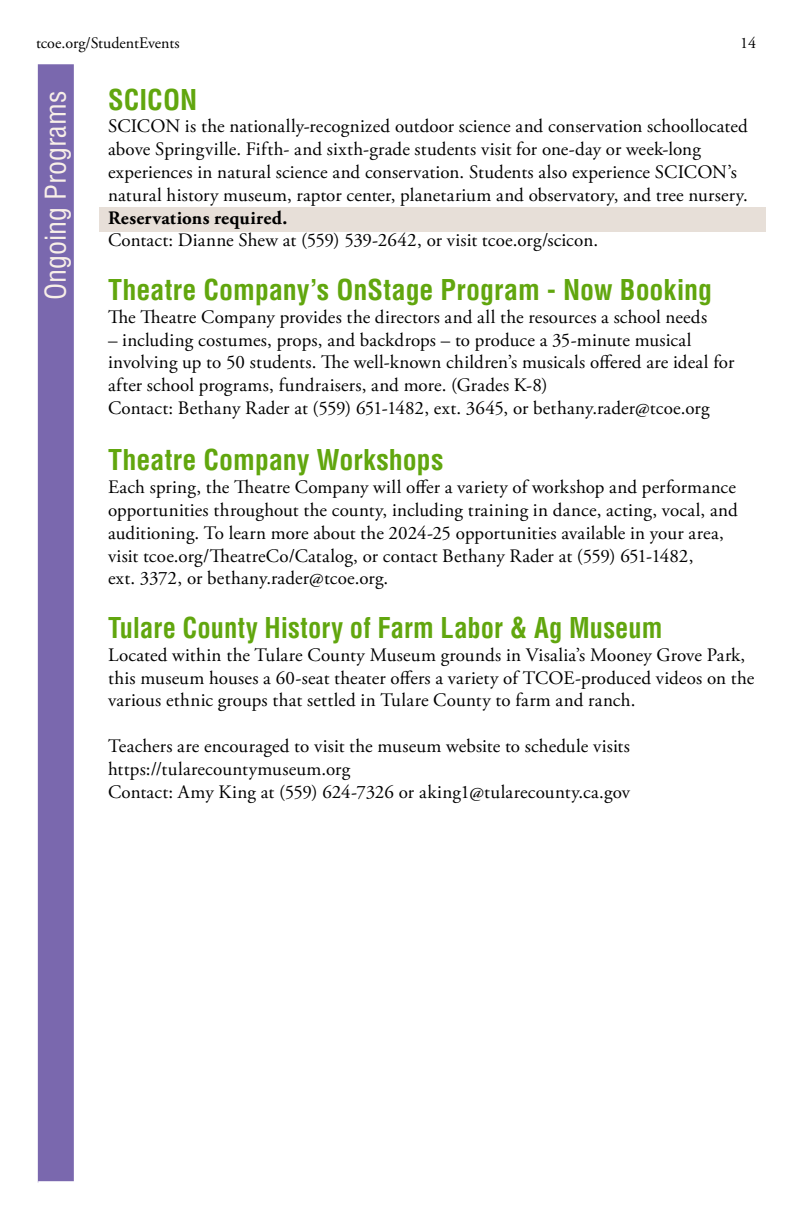
<style>
.page{position:relative;width:792px;height:1224px;background:#fff}
.page>*{position:absolute;margin:0;border:0;box-sizing:border-box;transform-origin:0 0}
.t1{font:700 condensed 28px "Helvetica LT Std";color:#61a60e}
.t2{font:700 condensed 28px "Helvetica LT Std";color:#61a60e;scale:.95 1}
.t3{font:condensed 28px "Helvetica LT Std";color:#f8efe8}
.t4{font:19px/22.8px "Adobe Garamond Pro";letter-spacing:.01em;color:#000}
.t5{font:700 19px "Adobe Garamond Pro";letter-spacing:.015em;color:#000}
.t6{font:16px "Adobe Garamond Pro";color:#000}
</style>
<div class="page">
<div style="left:99px;top:207px;width:667px;height:25px;background:#e7dfd8"></div>
<div style="left:38px;top:64px;width:36px;height:1119px;background:#7a68ae"></div>
<p class="t6" style="left:36px;top:33px;width:145px">tcoe.org/StudentEvents</p>
<p class="t6" style="left:740px;top:33px;width:17px">14</p>
<h1 class="t3" style="left:38px;top:300px;width:211px;rotate:-90deg">Ongoing Programs</h1>
<h1 class="t1" style="left:108px;top:82px;width:91px">SCICON</h1>
<p class="t4" style="left:108px;top:116px;width:641px">SCICON is the nationally-recognized outdoor science and conservation schoollocated above Springville. Fifth- and sixth-grade students visit for one-day or week-long experiences in natural science and conservation. Students also experience SCICON’s natural history museum, raptor center, planetarium and observatory, and tree nursery.</p>
<p class="t5" style="left:108px;top:206px;width:181px">Reservations required.</p>
<p class="t4" style="left:108px;top:230px;width:492px">Contact: Dianne Shew at (559) 539-2642, or visit tcoe.org/scicon.</p>
<h1 class="t1" style="left:108px;top:272px;width:606px">Theatre Company’s OnStage Program - Now Booking</h1>
<p class="t4" style="left:108px;top:306px;width:601px">The Theatre Company provides the directors and all the resources a school needs</p>
<p class="t4" style="left:108px;top:329px;width:628px">– including costumes, props, and backdrops – to produce a 35-minute musical involving up to 50 students. The well-known children’s musicals offered are ideal for after school programs, fundraisers, and more. (Grades K-8)<br>Contact: Bethany Rader at (559) 651-1482, ext. 3645, or bethany.rader@tcoe.org</p>
<h1 class="t1" style="left:108px;top:443px;width:337px">Theatre Company Workshops</h1>
<p class="t4" style="left:108px;top:476px;width:631px">Each spring, the Theatre Company will offer a variety of workshop and performance opportunities throughout the county, including training in dance, acting, vocal, and auditioning. To learn more about the 2024-25 opportunities available in your area, visit tcoe.org/TheatreCo/Catalog, or contact Bethany Rader at (559) 651-1482,<br>ext. 3372, or bethany.rader@tcoe.org.</p>
<h1 class="t2" style="left:108px;top:610px;width:585px">Tulare County History of Farm Labor &amp; Ag Museum</h1>
<p class="t4" style="left:108px;top:644px;width:648px">Located within the Tulare County Museum grounds in Visalia’s Mooney Grove Park, this museum houses a 60-seat theater offers a variety of TCOE-produced videos on the various ethnic groups that settled in Tulare County to farm and ranch.</p>
<p class="t4" style="left:108px;top:735px;width:524px">Teachers are encouraged to visit the museum website to schedule visits https://tularecountymuseum.org<br>Contact: Amy King at (559) 624-7326 or aking1@tularecounty.ca.gov</p>
</div>
